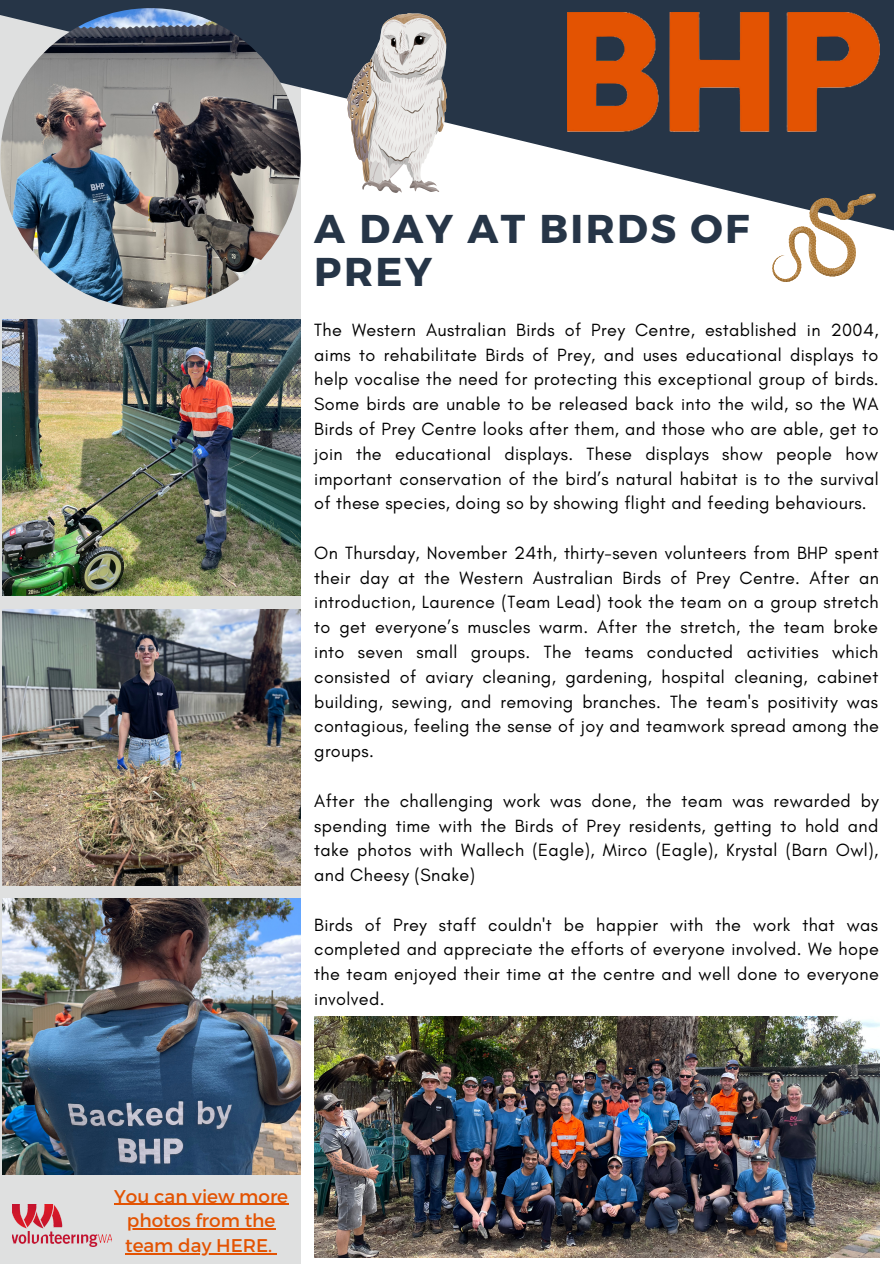
<style>
.page{position:relative;width:894px;height:1264px;background:#fff}
.page>*{position:absolute;margin:0;border:0;box-sizing:border-box;transform-origin:0 0}
.t1{font:700 40.2px/42.8px "Montserrat";letter-spacing:.06em;color:#263547}
.t2{font:18.45px/24.8px "Montserrat";color:#e35302;text-align:center}
.t3{font:18px/24.8px "Glacial Indifference";letter-spacing:.02em;color:#000;text-align:justify}
</style>
<div class="page">
<div style="left:0;top:8px;width:301px;height:1255px;background:#dfe0e0"></div>
<svg style="left:0;top:0;width:893px;height:266px"></svg>
<img style="left:567px;top:13px;width:312px;height:118px">
<img style="left:0;top:8px;width:301px;height:300px;border-radius:50%">
<img style="left:12px;top:1204px;width:99px;height:42px">
<img style="left:314px;top:1016px;width:565px;height:241px">
<img style="left:2px;top:899px;width:299px;height:275px">
<img style="left:2px;top:609px;width:299px;height:276px">
<img style="left:2px;top:319px;width:299px;height:276px">
<svg style="left:347px;top:13px;width:100px;height:180px;background:#c1bebc"></svg>
<svg style="left:770px;top:193px;width:105px;height:89px"></svg>
<hr style="left:114px;top:1203px;width:174px;height:1px;background:#e35302">
<hr style="left:127px;top:1228px;width:148px;height:1px;background:#e35302">
<hr style="left:125px;top:1253px;width:147px;height:1px;background:#e35302">
<h1 class="t1" style="left:314px;top:205px;width:436px">A DAY AT BIRDS OF<br>PREY</h1>
<p class="t3" style="left:314px;top:317px;width:566px">The Western Australian Birds of Prey Centre, established in 2004, aims to rehabilitate Birds of Prey, and uses educational displays to help vocalise the need for protecting this exceptional group of birds.<br>Some birds are unable to be released back into the wild, so the WA Birds of Prey Centre looks after them, and those who are able, get to join the educational displays. These displays show people how important conservation of the bird’s natural habitat is to the survival of these species, doing so by showing flight and feeding behaviours.</p>
<p class="t3" style="left:314px;top:540px;width:566px">On Thursday, November 24th, thirty-seven volunteers from BHP spent their day at the Western Australian Birds of Prey Centre. After an introduction, Laurence (Team Lead) took the team on a group stretch to get everyone’s muscles warm. After the stretch, the team broke into seven small groups. The teams conducted activities which consisted of aviary cleaning, gardening, hospital cleaning, cabinet building, sewing, and removing branches. The team's positivity was contagious, feeling the sense of joy and teamwork spread among the groups.</p>
<p class="t3" style="left:314px;top:788px;width:566px">After the challenging work was done, the team was rewarded by spending time with the Birds of Prey residents, getting to hold and take photos with Wallech (Eagle), Mirco (Eagle), Krystal (Barn Owl), and Cheesy (Snake)</p>
<p class="t3" style="left:314px;top:912px;width:566px">Birds of Prey staff couldn't be happier with the work that was completed and appreciate the efforts of everyone involved. We hope the team enjoyed their time at the centre and well done to everyone involved.</p>
<p class="t2" style="left:114px;top:1182px;width:175px">You can view more photos from the team day HERE.</p>
</div>
